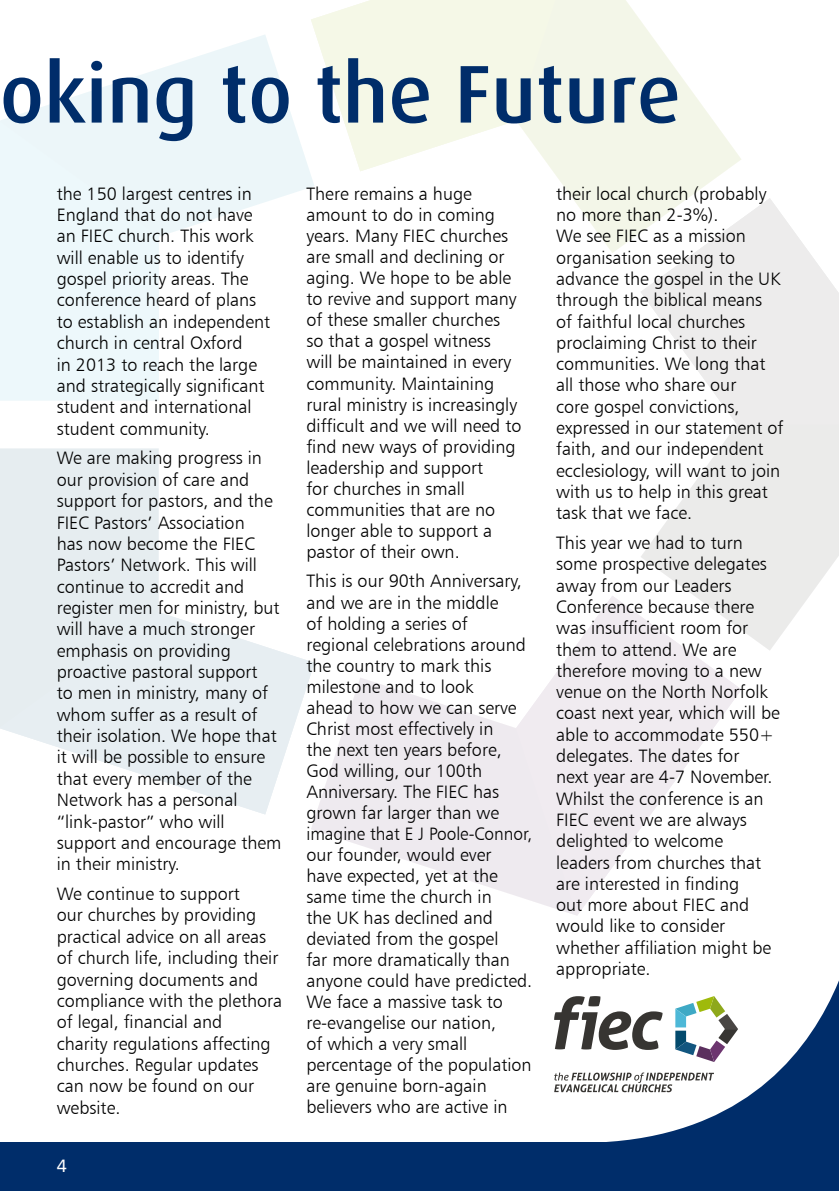
<style>
.page{position:relative;width:840px;height:1191px;background:#fff}
.page>*{position:absolute;margin:0;border:0;box-sizing:border-box;transform-origin:0 0}
.t1{font:500 82px "Dax";color:#002d6a}
.t2{font:18px/21px "Humanist 777 BT Light B";color:#000}
.t3{font:18px "Humanist 777 BT Roman B";color:#fff}
</style>
<div class="page">
<svg style="left:641px;top:424px;width:197px;height:226px;fill:#ebebea"></svg>
<svg style="left:553px;top:1px;width:188px;height:252px;fill:#f3f6e8"></svg>
<svg style="left:311px;top:663px;width:204px;height:232px;fill:#eeeaef"></svg>
<svg style="left:0;top:35px;width:314px;height:201px;fill:#ecf6f9"></svg>
<div style="left:0;top:448px;width:159px;height:164px;background:#e6edf0"></div>
<svg style="left:640px;top:198px;width:198px;height:226px;fill:#edecec"></svg>
<svg style="left:311px;top:1px;width:265px;height:170px;fill:#f5f8e7"></svg>
<svg style="left:515px;top:595px;width:226px;height:319px;fill:#f0ebf0"></svg>
<div style="left:0;top:121px;width:159px;height:279px;background:#edf8fb"></div>
<svg style="left:0;top:612px;width:314px;height:202px;fill:#e7eef2"></svg>
<div style="left:0;top:1142px;width:838px;height:49px;background:#002d6a"></div>
<svg style="left:572px;top:868px;width:266px;height:274px"></svg>
<svg style="left:675px;top:996px;width:62px;height:66px"></svg>
<svg style="left:554px;top:996px;width:108px;height:54px"></svg>
<svg style="left:554px;top:1072px;width:159px;height:20px"></svg>
<h1 class="t1" style="left:0;top:61px;width:682px">oking to the Future</h1>
<p class="t2" style="left:57px;top:182px;width:215px">the 150 largest centres in<br>England that do not have an FIEC church. This work will enable us to identify gospel priority areas. The conference heard of plans to establish an independent church in central Oxford<br>in 2013 to reach the large and strategically significant student and international student community.</p>
<p class="t2" style="left:57px;top:447px;width:226px">We are making progress in our provision of care and support for pastors, and the<br>FIEC Pastors’ Association<br>has now become the FIEC<br>Pastors’ Network. This will continue to accredit and register men for ministry, but will have a much stronger emphasis on providing proactive pastoral support<br>to men in ministry, many of whom suffer as a result of their isolation. We hope that it will be possible to ensure that every member of the<br>Network has a personal “link-pastor” who will support and encourage them in their ministry.</p>
<p class="t2" style="left:57px;top:883px;width:227px">We continue to support<br>our churches by providing practical advice on all areas of church life, including their governing documents and compliance with the plethora of legal, financial and<br>charity regulations affecting churches. Regular updates can now be found on our website.</p>
<p class="t3" style="left:57px;top:1154px;width:12px">4</p>
<p class="t2" style="left:306px;top:183px;width:216px">There remains a huge amount to do in coming years. Many FIEC churches are small and declining or aging. We hope to be able to revive and support many of these smaller churches so that a gospel witness<br>will be maintained in every community. Maintaining rural ministry is increasingly difficult and we will need to find new ways of providing leadership and support<br>for churches in small communities that are no longer able to support a pastor of their own.</p>
<p class="t2" style="left:306px;top:570px;width:227px">This is our 90th Anniversary, and we are in the middle<br>of holding a series of regional celebrations around the country to mark this milestone and to look<br>ahead to how we can serve<br>Christ most effectively in<br>the next ten years before,<br>God willing, our 100th<br>Anniversary. The FIEC has grown far larger than we imagine that E J Poole-Connor, our founder, would ever<br>have expected, yet at the same time the church in<br>the UK has declined and deviated from the gospel<br>far more dramatically than anyone could have predicted.<br>We face a massive task to re-evangelise our nation,<br>of which a very small percentage of the population are genuine born-again believers who are active in</p>
<p class="t2" style="left:556px;top:183px;width:228px">their local church (probably no more than 2-3%).<br>We see FIEC as a mission organisation seeking to advance the gospel in the UK through the biblical means<br>of faithful local churches proclaiming Christ to their communities. We long that all those who share our<br>core gospel convictions, expressed in our statement of faith, and our independent ecclesiology, will want to join with us to help in this great task that we face.</p>
<p class="t2" style="left:556px;top:532px;width:225px">This year we had to turn some prospective delegates away from our Leaders<br>Conference because there was insufficient room for them to attend. We are therefore moving to a new venue on the North Norfolk coast next year, which will be able to accommodate 550+ delegates. The dates for<br>next year are 4-7 November.<br>Whilst the conference is an<br>FIEC event we are always delighted to welcome leaders from churches that are interested in finding<br>out more about FIEC and would like to consider whether affiliation might be appropriate.</p>
</div>
